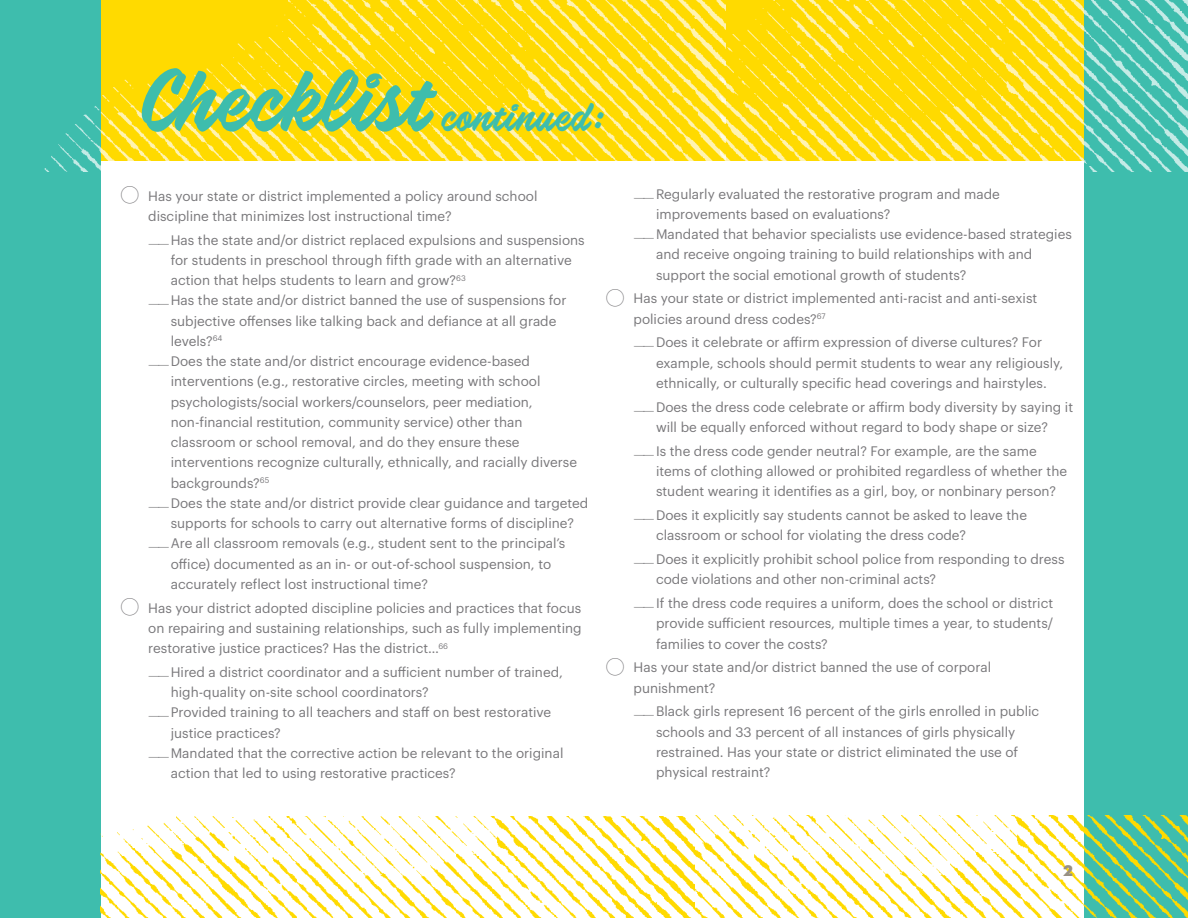
<style>
.page{position:relative;width:1188px;height:918px;background:#fff}
.page>*{position:absolute;margin:0;border:0;box-sizing:border-box;transform-origin:0 0}
.t1{font:42px "Calafia";color:#3ebdad}
.t2{font:900 15px "Graphik";color:#989184}
.t3{font:13.5px/20.2px "Graphik";color:#78777a}
.s1{font-size:90px}
.s2{font-family:"Carta";font-size:18px}
.s3{font-weight:300}
</style>
<div class="page">
<div style="left:1084px;top:0;width:104px;height:918px;background:#3ebdad"></div>
<div style="left:0;top:1px;width:101px;height:917px;background:#3ebdad"></div>
<img style="left:2px;top:0;width:718px;height:172px">
<img style="left:101px;top:817px;width:511px;height:101px">
<img style="left:612px;top:815px;width:576px;height:103px">
<img style="left:720px;top:0;width:468px;height:172px">
<h1 class="t1" style="left:140px;top:91px;width:466px"><span class="s1">Checklist</span> continued:</h1>
<p class="t3" style="left:148px;top:185px;width:391px;text-indent:-27px"><span class="s2">O</span> Has your state or district implemented a policy around school discipline that minimizes lost instructional time?</p>
<p class="t3" style="left:148px;top:229px;width:438px"><span class="s3">——</span>Has the state and/or district replaced expulsions and suspensions</p>
<p class="t3" style="left:171px;top:249px;width:402px">for students in preschool through fifth grade with an alternative</p>
<p class="t3" style="left:171px;top:269px;width:297px">action that helps students to learn and grow?<sup>63</sup></p>
<p class="t3" style="left:148px;top:289px;width:420px"><span class="s3">——</span>Has the state and/or district banned the use of suspensions for</p>
<p class="t3" style="left:171px;top:310px;width:387px">subjective offenses like talking back and defiance at all grade</p>
<p class="t3" style="left:171px;top:330px;width:53px">levels?<sup>64</sup></p>
<p class="t3" style="left:148px;top:350px;width:383px"><span class="s3">——</span>Does the state and/or district encourage evidence-based</p>
<p class="t3" style="left:171px;top:370px;width:371px">interventions (e.g., restorative circles, meeting with school</p>
<p class="t3" style="left:171px;top:391px;width:363px">psychologists/social workers/counselors, peer mediation,</p>
<p class="t3" style="left:171px;top:411px;width:353px">non-financial restitution, community service) other than</p>
<p class="t3" style="left:171px;top:431px;width:350px">classroom or school removal, and do they ensure these</p>
<p class="t3" style="left:171px;top:451px;width:408px">interventions recognize culturally, ethnically, and racially diverse</p>
<p class="t3" style="left:171px;top:472px;width:100px">backgrounds?<sup>65</sup></p>
<p class="t3" style="left:148px;top:492px;width:442px"><span class="s3">——</span>Does the state and/or district provide clear guidance and targeted</p>
<p class="t3" style="left:171px;top:512px;width:405px">supports for schools to carry out alternative forms of discipline?</p>
<p class="t3" style="left:148px;top:532px;width:419px"><span class="s3">——</span>Are all classroom removals (e.g., student sent to the principal’s</p>
<p class="t3" style="left:171px;top:553px;width:382px">office) documented as an in- or out-of-school suspension, to</p>
<p class="t3" style="left:171px;top:573px;width:259px">accurately reflect lost instructional time?</p>
<p class="t3" style="left:148px;top:597px;width:435px;text-align:justify;text-indent:-27px"><span class="s2">O</span> Has your district adopted discipline policies and practices that focus on repairing and sustaining relationships, such as fully implementing restorative justice practices? Has the district…<sup>66</sup></p>
<p class="t3" style="left:148px;top:661px;width:416px"><span class="s3">——</span>Hired a district coordinator and a sufficient number of trained,</p>
<p class="t3" style="left:171px;top:681px;width:259px">high-quality on-site school coordinators?</p>
<p class="t3" style="left:148px;top:701px;width:405px"><span class="s3">——</span>Provided training to all teachers and staff on best restorative</p>
<p class="t3" style="left:171px;top:722px;width:112px">justice practices?</p>
<p class="t3" style="left:148px;top:742px;width:417px"><span class="s3">——</span>Mandated that the corrective action be relevant to the original</p>
<p class="t3" style="left:171px;top:762px;width:287px">action that led to using restorative practices?</p>
<p class="t3" style="left:634px;top:183px;width:368px"><span class="s3">——</span>Regularly evaluated the restorative program and made</p>
<p class="t3" style="left:656px;top:203px;width:236px">improvements based on evaluations?</p>
<p class="t3" style="left:634px;top:223px;width:440px"><span class="s3">——</span>Mandated that behavior specialists use evidence-based strategies</p>
<p class="t3" style="left:656px;top:243px;width:378px">and receive ongoing training to build relationships with and</p>
<p class="t3" style="left:656px;top:264px;width:312px">support the social emotional growth of students?</p>
<p class="t3" style="left:634px;top:287px;width:405px;text-indent:-27px"><span class="s2">O</span> Has your state or district implemented anti-racist and anti-sexist policies around dress codes?<sup>67</sup></p>
<p class="t3" style="left:656px;top:331px;width:409px;text-indent:-23px"><span class="s3">——</span>Does it celebrate or affirm expression of diverse cultures? For example, schools should permit students to wear any religiously, ethnically, or culturally specific head coverings and hairstyles.</p>
<p class="t3" style="left:634px;top:396px;width:441px;text-align:center"><span class="s3">——</span>Does the dress code celebrate or affirm body diversity by saying it will be equally enforced without regard to body shape or size?</p>
<p class="t3" style="left:656px;top:440px;width:413px;text-indent:-23px"><span class="s3">——</span>Is the dress code gender neutral? For example, are the same items of clothing allowed or prohibited regardless of whether the student wearing it identifies as a girl, boy, or nonbinary person?</p>
<p class="t3" style="left:656px;top:504px;width:372px;text-indent:-23px"><span class="s3">——</span>Does it explicitly say students cannot be asked to leave the classroom or school for violating the dress code?</p>
<p class="t3" style="left:656px;top:548px;width:410px;text-indent:-23px"><span class="s3">——</span>Does it explicitly prohibit school police from responding to dress code violations and other non-criminal acts?</p>
<p class="t3" style="left:656px;top:592px;width:399px;text-align:justify;text-indent:-23px"><span class="s3">——</span>If the dress code requires a uniform, does the school or district provide sufficient resources, multiple times a year, to students/ families to cover the costs?</p>
<p class="t3" style="left:634px;top:656px;width:359px;text-indent:-27px"><span class="s2">O</span> Has your state and/or district banned the use of corporal punishment?</p>
<p class="t3" style="left:656px;top:700px;width:385px;text-indent:-23px"><span class="s3">——</span>Black girls represent 16 percent of the girls enrolled in public schools and 33 percent of all instances of girls physically restrained. Has your state or district eliminated the use of physical restraint?</p>
<p class="t2" style="left:1063px;top:859px;width:11px">2</p>
</div>
